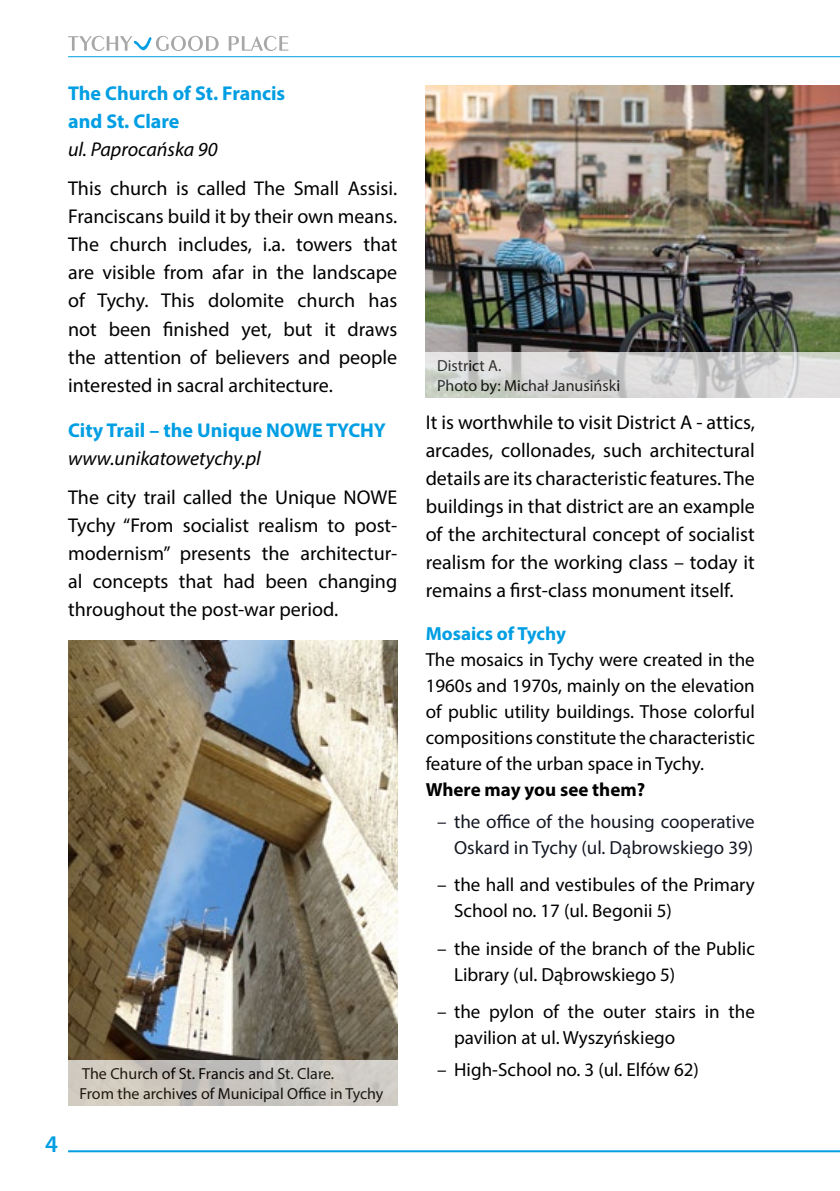
<style>
.page{position:relative;width:840px;height:1191px;background:#fff}
.page>*{position:absolute;margin:0;border:0;box-sizing:border-box;transform-origin:0 0}
.t1{font:600 24px "Myriad Pro";color:#009ee3}
.t2{font:20px/28px "Myriad Pro";color:#000;text-align:justify}
.t3{font:700 20px/28px "Myriad Pro";color:#009ee3}
.t4{font:italic 20px "Myriad Pro";color:#000}
.t5{font:19px/26px "Myriad Pro";color:#000}
.t6{font:19px/26px "Myriad Pro";color:#141823;text-align:right}
.t7{font:700 19px "Myriad Pro";color:#000}
.t8{font:700 19px "Myriad Pro";color:#009ee3}
.t9{font:16px/20px "Myriad Pro";color:#000}
</style>
<div class="page">
<hr style="left:68px;top:1150px;width:771px;height:2px;background:#009ee3">
<hr style="left:68px;top:56px;width:771px;height:1px;background:#009ee3">
<svg style="left:68px;top:36px;width:220px;height:15px"></svg>
<img style="left:425px;top:85px;width:414px;height:267px">
<img style="left:68px;top:641px;width:329px;height:419px">
<svg style="left:425px;top:352px;width:414px;height:45px;background:#d4d4d3"></svg>
<svg style="left:68px;top:1060px;width:329px;height:46px;background:#cac6bf"></svg>
<p class="t3" style="left:68px;top:79px;width:218px">The Church of St. Francis and St. Clare</p>
<p class="t4" style="left:68px;top:137px;width:151px">ul. Paprocańska 90</p>
<p class="t2" style="left:68px;top:174px;width:330px">This church is called The Small Assisi.<br>Franciscans build it by their own means.<br>The church includes, i.a. towers that are visible from afar in the landscape of Tychy. This dolomite church has not been finished yet, but it draws the attention of believers and people interested in sacral architecture.</p>
<p class="t3" style="left:68px;top:415px;width:319px">City Trail – the Unique NOWE TYCHY</p>
<p class="t4" style="left:68px;top:445px;width:194px">www.unikatowetychy.pl</p>
<p class="t2" style="left:68px;top:483px;width:330px">The city trail called the Unique NOWE Tychy “From socialist realism to post&shy;modernism” presents the architectur&shy;al concepts that had been changing throughout the post-war period.</p>
<p class="t1" style="left:45px;top:1129px;width:14px">4</p>
<p class="t9" style="left:79px;top:1063px;width:305px">The Church of St. Francis and St. Clare.<br>From the archives of Municipal Office in Tychy</p>
<p class="t9" style="left:437px;top:355px;width:185px">District A.<br>Photo by: Michał Janusiński</p>
<p class="t2" style="left:425px;top:408px;width:330px">It is worthwhile to visit District A - attics, arcades, collonades, such architectural details are its characteristic features. The buildings in that district are an example of the architectural concept of socialist realism for the working class – today it remains a first-class monument itself.</p>
<p class="t8" style="left:425px;top:621px;width:142px">Mosaics of Tychy</p>
<p class="t5" style="left:425px;top:646px;width:330px;text-align:justify">The mosaics in Tychy were created in the 1960s and 1970s, mainly on the elevation of public utility buildings. Those colorful compositions constitute the characteristic feature of the urban space in Tychy.</p>
<p class="t7" style="left:425px;top:777px;width:221px">Where may you see them?</p>
<p class="t6" style="left:437px;top:808px;width:319px">– the office of the housing cooperative<br>Oskard in Tychy (ul. Dąbrowskiego 39)</p>
<p class="t5" style="left:454px;top:871px;width:302px;text-indent:-17px">– the hall and vestibules of the Primary<br>School no. 17 (ul. Begonii 5)</p>
<p class="t5" style="left:454px;top:934px;width:302px;text-indent:-17px">– the inside of the branch of the Public<br>Library (ul. Dąbrowskiego 5)</p>
<p class="t5" style="left:454px;top:998px;width:302px;text-indent:-17px">– the pylon of the outer stairs in the pavilion at ul. Wyszyńskiego</p>
<p class="t5" style="left:437px;top:1055px;width:263px">– High-School no. 3 (ul. Elfów 62)</p>
</div>
